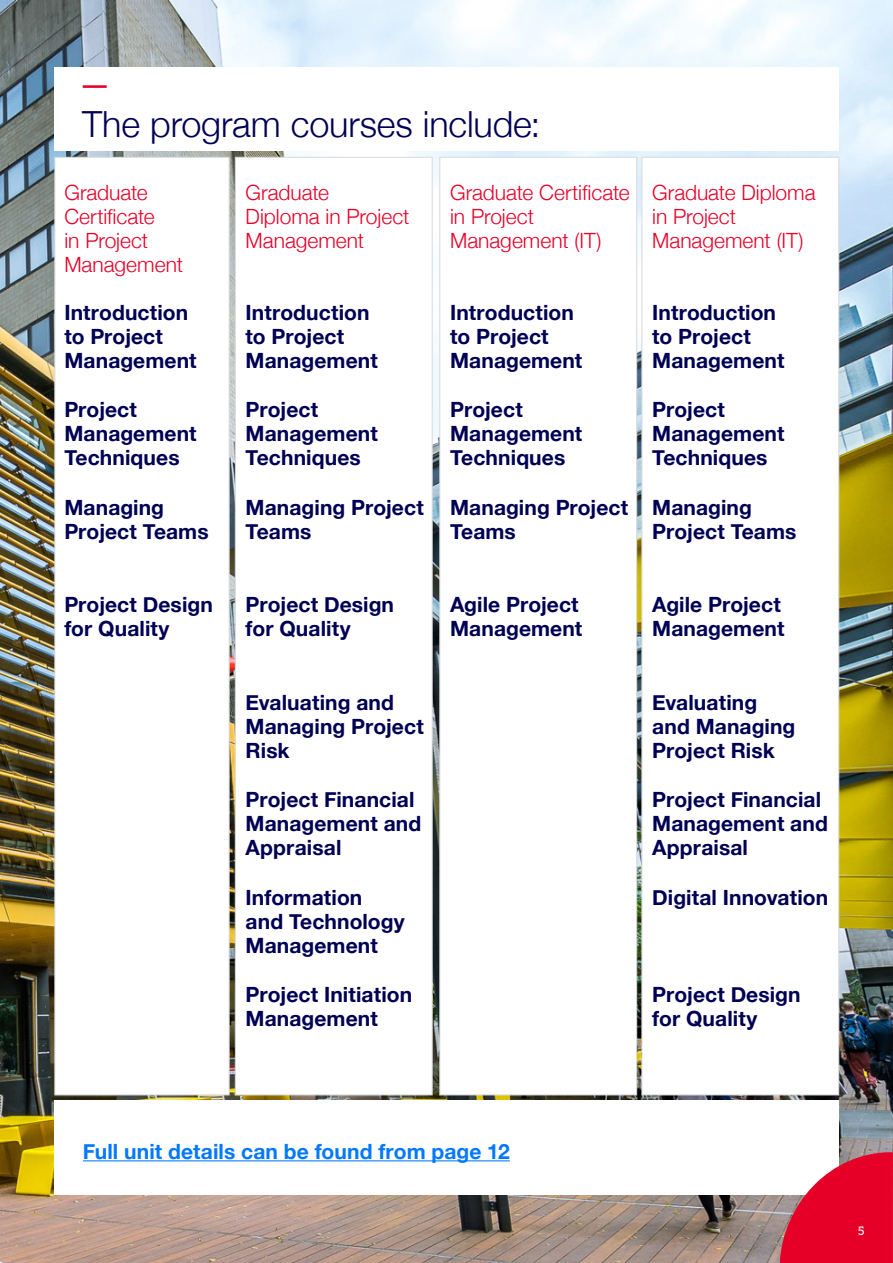
<style>
.page{position:relative;width:893px;height:1263px;background:#fff}
.page>*{position:absolute;margin:0;border:0;box-sizing:border-box;transform-origin:0 0}
.t1{font:300 36px "Helvetica Neue";letter-spacing:-.005em;color:#000054}
.t2{font:33px "Museo 500";color:#e60029}
.t3{font:700 21px/24px "Helvetica Neue";letter-spacing:.005em;color:#000054}
.t4{font:300 21px/24px "Helvetica Neue";color:#e60028}
.t5{font:700 21px "Helvetica Neue";letter-spacing:.005em;color:#0078ff}
.t6{font:12px "Museo 500";color:#fff}
</style>
<div class="page">
<img style="left:0;top:0;width:893px;height:1263px">
<div style="left:55px;top:68px;width:784px;height:83px;background:#fff"></div>
<div style="left:55px;top:1100px;width:784px;height:95px;background:#fff"></div>
<div style="left:55px;top:157px;width:174px;height:938px;background:#fff;border:1px solid #d7d9da"></div>
<div style="left:235px;top:157px;width:197px;height:938px;background:#fff;border:1px solid #d7d9da"></div>
<div style="left:440px;top:157px;width:197px;height:938px;background:#fff;border:1px solid #d7d9da"></div>
<div style="left:642px;top:157px;width:197px;height:938px;background:#fff;border:1px solid #d7d9da"></div>
<hr style="left:83px;top:1160px;width:427px;height:1px;background:#0078ff">
<svg style="left:780px;top:1152px;width:113px;height:111px"></svg>
<h2 class="t2" style="left:81px;top:67px;width:30px">—</h2>
<h1 class="t1" style="left:82px;top:95px;width:460px">The program courses include:</h1>
<p class="t4" style="left:64px;top:179px;width:120px">Graduate<br>Certificate<br>in Project<br>Management</p>
<p class="t4" style="left:246px;top:179px;width:165px">Graduate<br>Diploma in Project<br>Management</p>
<p class="t4" style="left:450px;top:179px;width:181px">Graduate Certificate in Project<br>Management (IT)</p>
<p class="t4" style="left:652px;top:179px;width:165px">Graduate Diploma in Project<br>Management (IT)</p>
<p class="t3" style="left:64px;top:301px;width:134px">Introduction to Project<br>Management</p>
<p class="t3" style="left:246px;top:301px;width:134px">Introduction to Project<br>Management</p>
<p class="t3" style="left:450px;top:301px;width:134px">Introduction to Project<br>Management</p>
<p class="t3" style="left:652px;top:301px;width:134px">Introduction to Project<br>Management</p>
<p class="t3" style="left:64px;top:398px;width:134px">Project<br>Management<br>Techniques</p>
<p class="t3" style="left:246px;top:398px;width:134px">Project<br>Management<br>Techniques</p>
<p class="t3" style="left:450px;top:398px;width:134px">Project<br>Management<br>Techniques</p>
<p class="t3" style="left:652px;top:398px;width:134px">Project<br>Management<br>Techniques</p>
<p class="t3" style="left:64px;top:496px;width:146px">Managing<br>Project Teams</p>
<p class="t3" style="left:246px;top:496px;width:180px">Managing Project<br>Teams</p>
<p class="t3" style="left:450px;top:496px;width:180px">Managing Project<br>Teams</p>
<p class="t3" style="left:652px;top:496px;width:146px">Managing<br>Project Teams</p>
<p class="t3" style="left:64px;top:593px;width:150px">Project Design for Quality</p>
<p class="t3" style="left:246px;top:593px;width:150px">Project Design for Quality</p>
<p class="t3" style="left:450px;top:593px;width:134px">Agile Project<br>Management</p>
<p class="t3" style="left:652px;top:593px;width:134px">Agile Project<br>Management</p>
<p class="t3" style="left:246px;top:691px;width:180px">Evaluating and<br>Managing Project<br>Risk</p>
<p class="t3" style="left:652px;top:691px;width:145px">Evaluating and Managing<br>Project Risk</p>
<p class="t3" style="left:246px;top:788px;width:177px">Project Financial<br>Management and<br>Appraisal</p>
<p class="t3" style="left:652px;top:788px;width:177px">Project Financial<br>Management and<br>Appraisal</p>
<p class="t3" style="left:246px;top:886px;width:161px">Information and Technology<br>Management</p>
<p class="t3" style="left:652px;top:886px;width:177px">Digital Innovation</p>
<p class="t3" style="left:246px;top:983px;width:168px">Project Initiation<br>Management</p>
<p class="t3" style="left:652px;top:983px;width:150px">Project Design for Quality</p>
<p class="t5" style="left:83px;top:1135px;width:428px">Full unit details can be found from page 12</p>
<p class="t6" style="left:858px;top:1224px;width:8px">5</p>
</div>
